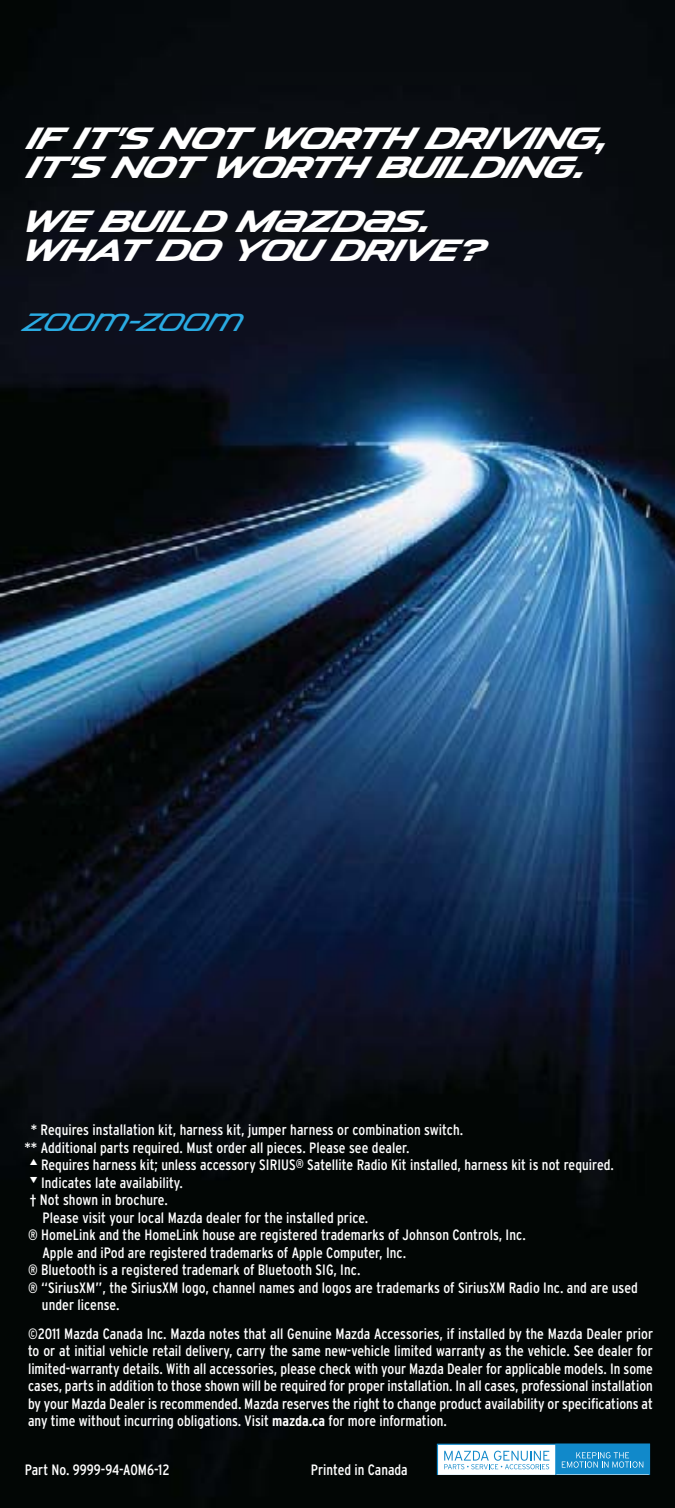
<style>
.page{position:relative;width:675px;height:1508px;background:#fff}
.page>*{position:absolute;margin:0;border:0;box-sizing:border-box;transform-origin:0 0}
.t1{font:700 30.5px/29px "Mazda";color:#fff}
.t2{font:25px "Mazda";color:#2aabe2}
.t3{font:condensed 15px/17.5px "Interstate";letter-spacing:.005em;color:#fff}
.s1{font-weight:700}
</style>
<div class="page">
<img style="left:0;top:0;width:674px;height:1508px">
<img style="left:674px;top:0;width:1px;height:1508px">
<svg style="left:437px;top:1443px;width:213px;height:31px"></svg>
<img style="left:674px;top:1255px;width:1px;height:253px">
<p class="t1" style="left:29px;top:125px;width:583px">IF IT’S NOT WORTH DRIVING,<br>IT’S NOT WORTH BUILDING.</p>
<p class="t1" style="left:24px;top:209px;width:464px">WE BUILD M{ZD{S.<br>WHAT DO YOU DRIVE?</p>
<p class="t2" style="left:26px;top:308px;width:219px">ZOO}-ZOO}</p>
<p class="t3" style="left:24px;top:1122px;width:440px;text-indent:6px">* Requires installation kit, harness kit, jumper harness or combination switch. ** Additional parts required. Must order all pieces. Please see dealer.</p>
<p class="t3" style="left:30px;top:1157px;width:586px">▲ Requires harness kit; unless accessory SIRIUS<sup>®</sup> Satellite Radio Kit installed, harness kit is not required.</p>
<p class="t3" style="left:30px;top:1174px;width:155px">▼ Indicates late availability.</p>
<p class="t3" style="left:30px;top:1192px;width:140px">† Not shown in brochure.</p>
<p class="t3" style="left:42px;top:1209px;width:328px">Please visit your local Mazda dealer for the installed price.</p>
<p class="t3" style="left:28px;top:1227px;width:499px">® HomeLink and the HomeLink house are registered trademarks of Johnson Controls, Inc.</p>
<p class="t3" style="left:42px;top:1244px;width:365px">Apple and iPod are registered trademarks of Apple Computer, Inc.</p>
<p class="t3" style="left:28px;top:1262px;width:334px">® Bluetooth is a registered trademark of Bluetooth SIG, Inc.</p>
<p class="t3" style="left:28px;top:1279px;width:611px">® “SiriusXM”, the SiriusXM logo, channel names and logos are trademarks of SiriusXM Radio Inc. and are used</p>
<p class="t3" style="left:42px;top:1297px;width:79px">under license.</p>
<p class="t3" style="left:28px;top:1326px;width:627px;text-align:justify">©2011 Mazda Canada Inc. Mazda notes that all Genuine Mazda Accessories, if installed by the Mazda Dealer prior to or at initial vehicle retail delivery, carry the same new-vehicle limited warranty as the vehicle. See dealer for limited-warranty details. With all accessories, please check with your Mazda Dealer for applicable models. In some cases, parts in addition to those shown will be required for proper installation. In all cases, professional installation by your Mazda Dealer is recommended. Mazda reserves the right to change product availability or specifications at any time without incurring obligations. Visit <span class="s1">mazda.ca</span> for more information.</p>
<p class="t3" style="left:25px;top:1461px;width:146px">Part No. 9999-94-A0M6-12</p>
<p class="t3" style="left:311px;top:1461px;width:98px">Printed in Canada</p>
</div>
